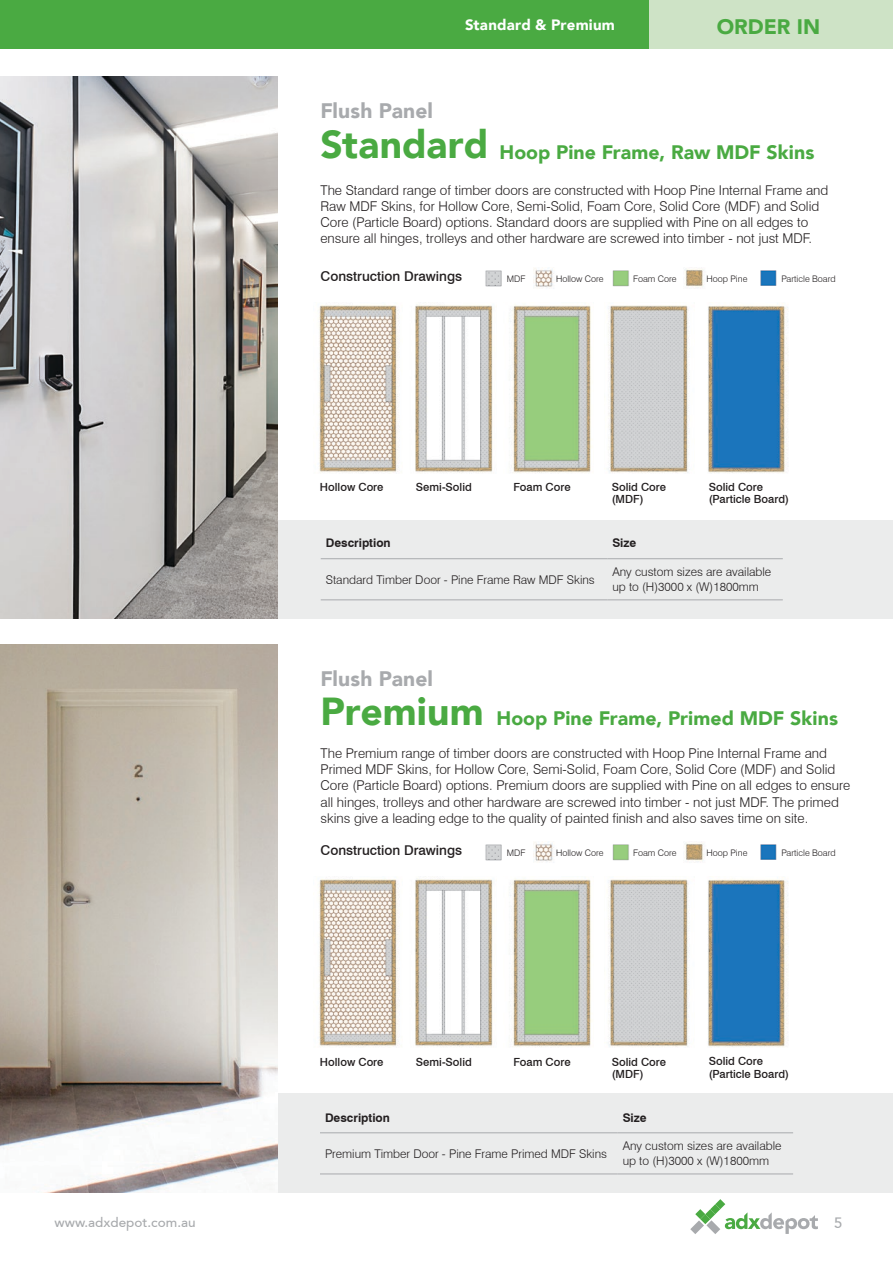
<style>
.page{position:relative;width:893px;height:1263px;background:#fff}
.page>*{position:absolute;margin:0;border:0;box-sizing:border-box;transform-origin:0 0}
.t1{font:900 39px "Avenir 95";color:#4aaa42}
.t2{font:900 21px "Avenir 95";letter-spacing:.005em;color:#a8aaad}
.t3{font:900 21px "Avenir 95";color:#4aaa42}
.t4{font:900 19.5px "Avenir 95";color:#4aaa42}
.t5{font:900 15px "Avenir 95";letter-spacing:.015em;color:#fff}
.t6{font:500 15px "Avenir 65";color:#a8aaad}
.t7{font:300 13.5px/16.2px "Swiss 721 BT";color:#231f20}
.t8{font:500 13.5px "Swiss 721 BT";color:#231f20}
.t9{font:500 13.5px "Avenir 65";color:#a8aaad}
.t10{font:300 12px/15px "Swiss 721 BT";color:#231f20}
.t11{font:700 11.85px "Swiss 721 BT";color:#231f20}
.t12{font:500 11.25px/12px "Swiss 721 BT";color:#231f20}
.t13{font:300 9px "Swiss 721 BT";color:#231f20}
</style>
<div class="page">
<img style="left:533px;top:842px;width:21px;height:21px">
<img style="left:319px;top:879px;width:80px;height:168px">
<img style="left:415px;top:879px;width:78px;height:168px">
<img style="left:510px;top:879px;width:81px;height:168px">
<img style="left:612px;top:844px;width:17px;height:17px">
<img style="left:685px;top:842px;width:19px;height:21px">
<img style="left:485px;top:844px;width:17px;height:17px">
<img style="left:608px;top:879px;width:81px;height:168px">
<img style="left:708px;top:879px;width:80px;height:168px">
<img style="left:760px;top:844px;width:17px;height:16px">
<img style="left:533px;top:268px;width:21px;height:21px">
<img style="left:319px;top:305px;width:80px;height:168px">
<img style="left:415px;top:305px;width:78px;height:168px">
<img style="left:510px;top:305px;width:81px;height:168px">
<img style="left:612px;top:270px;width:17px;height:17px">
<img style="left:685px;top:268px;width:19px;height:21px">
<img style="left:485px;top:270px;width:17px;height:17px">
<div style="left:0;top:0;width:893px;height:49px;background:#4aaa42"></div>
<div style="left:0;top:520px;width:893px;height:99px;background:#ebecec"></div>
<div style="left:0;top:1093px;width:893px;height:100px;background:#ebecec"></div>
<div style="left:649px;top:0;width:244px;height:49px;background:#cee3c6"></div>
<img style="left:0;top:77px;width:278px;height:542px">
<img style="left:0;top:644px;width:278px;height:549px">
<img style="left:608px;top:305px;width:81px;height:168px">
<img style="left:708px;top:305px;width:80px;height:168px">
<img style="left:760px;top:270px;width:17px;height:16px">
<svg style="left:690px;top:1199px;width:128px;height:35px"></svg>
<hr style="left:321px;top:558px;width:286px;height:1px;background:#a8aaad">
<hr style="left:607px;top:558px;width:176px;height:1px;background:#a8aaad">
<hr style="left:321px;top:599px;width:286px;height:1px;background:#a8aaad">
<hr style="left:607px;top:599px;width:176px;height:1px;background:#a8aaad">
<hr style="left:320px;top:1132px;width:298px;height:1px;background:#a8aaad">
<hr style="left:618px;top:1132px;width:175px;height:1px;background:#a8aaad">
<hr style="left:320px;top:1173px;width:298px;height:1px;background:#a8aaad">
<hr style="left:618px;top:1173px;width:175px;height:1px;background:#a8aaad">
<h2 class="t2" style="left:320px;top:102px;width:114px">Flush Panel</h2>
<p class="t5" style="left:465px;top:18px;width:151px">Standard &amp; Premium</p>
<h2 class="t3" style="left:717px;top:18px;width:105px">ORDER IN</h2>
<h1 class="t1" style="left:320px;top:128px;width:169px">Standard</h1>
<h3 class="t4" style="left:500px;top:145px;width:316px">Hoop Pine Frame, Raw MDF Skins</h3>
<p class="t7" style="left:320px;top:183px;width:509px">The Standard range of timber doors are constructed with Hoop Pine Internal Frame and Raw MDF Skins, for Hollow Core, Semi-Solid, Foam Core, Solid Core (MDF) and Solid Core (Particle Board) options. Standard doors are supplied with Pine on all edges to ensure all hinges, trolleys and other hardware are screwed into timber - not just MDF.</p>
<p class="t8" style="left:321px;top:271px;width:143px">Construction Drawings</p>
<p class="t13" style="left:556px;top:275px;width:49px">Hollow Core</p>
<p class="t13" style="left:507px;top:275px;width:20px">MDF</p>
<p class="t13" style="left:633px;top:275px;width:45px">Foam Core</p>
<p class="t13" style="left:706px;top:275px;width:42px">Hoop Pine</p>
<p class="t13" style="left:781px;top:275px;width:56px">Particle Board</p>
<p class="t12" style="left:320px;top:482px;width:65px">Hollow Core</p>
<p class="t12" style="left:416px;top:482px;width:57px">Semi-Solid</p>
<p class="t12" style="left:514px;top:482px;width:59px">Foam Core</p>
<p class="t12" style="left:612px;top:482px;width:56px">Solid Core (MDF)</p>
<p class="t12" style="left:709px;top:482px;width:82px">Solid Core (Particle Board)</p>
<p class="t11" style="left:326px;top:539px;width:66px">Description</p>
<p class="t11" style="left:612px;top:539px;width:25px">Size</p>
<p class="t10" style="left:326px;top:573px;width:271px">Standard Timber Door - Pine Frame Raw MDF Skins</p>
<p class="t10" style="left:612px;top:566px;width:160px">Any custom sizes are available up to (H)3000 x (W)1800mm</p>
<h2 class="t2" style="left:320px;top:670px;width:114px">Flush Panel</h2>
<h1 class="t1" style="left:320px;top:695px;width:165px">Premium</h1>
<h3 class="t4" style="left:497px;top:710px;width:343px">Hoop Pine Frame, Primed MDF Skins</h3>
<p class="t7" style="left:321px;top:746px;width:531px">The Premium range of timber doors are constructed with Hoop Pine Internal Frame and Primed MDF Skins, for Hollow Core, Semi-Solid, Foam Core, Solid Core (MDF) and Solid Core (Particle Board) options. Premium doors are supplied with Pine on all edges to ensure all hinges, trolleys and other hardware are screwed into timber - not just MDF. The primed skins give a leading edge to the quality of painted finish and also saves time on site.</p>
<p class="t8" style="left:321px;top:845px;width:143px">Construction Drawings</p>
<p class="t13" style="left:556px;top:849px;width:49px">Hollow Core</p>
<p class="t13" style="left:507px;top:849px;width:20px">MDF</p>
<p class="t13" style="left:633px;top:849px;width:45px">Foam Core</p>
<p class="t13" style="left:706px;top:849px;width:42px">Hoop Pine</p>
<p class="t13" style="left:781px;top:849px;width:56px">Particle Board</p>
<p class="t12" style="left:320px;top:1056px;width:65px">Hollow Core</p>
<p class="t12" style="left:416px;top:1056px;width:57px">Semi-Solid</p>
<p class="t12" style="left:514px;top:1056px;width:59px">Foam Core</p>
<p class="t12" style="left:612px;top:1056px;width:56px">Solid Core (MDF)</p>
<p class="t12" style="left:709px;top:1056px;width:82px">Solid Core (Particle Board)</p>
<p class="t11" style="left:325px;top:1113px;width:66px">Description</p>
<p class="t11" style="left:623px;top:1113px;width:25px">Size</p>
<p class="t10" style="left:325px;top:1147px;width:284px">Premium Timber Door - Pine Frame Primed MDF Skins</p>
<p class="t10" style="left:623px;top:1140px;width:160px">Any custom sizes are available up to (H)3000 x (W)1800mm</p>
<p class="t9" style="left:55px;top:1216px;width:143px">www.adxdepot.com.au</p>
<p class="t6" style="left:834px;top:1216px;width:10px">5</p>
</div>
